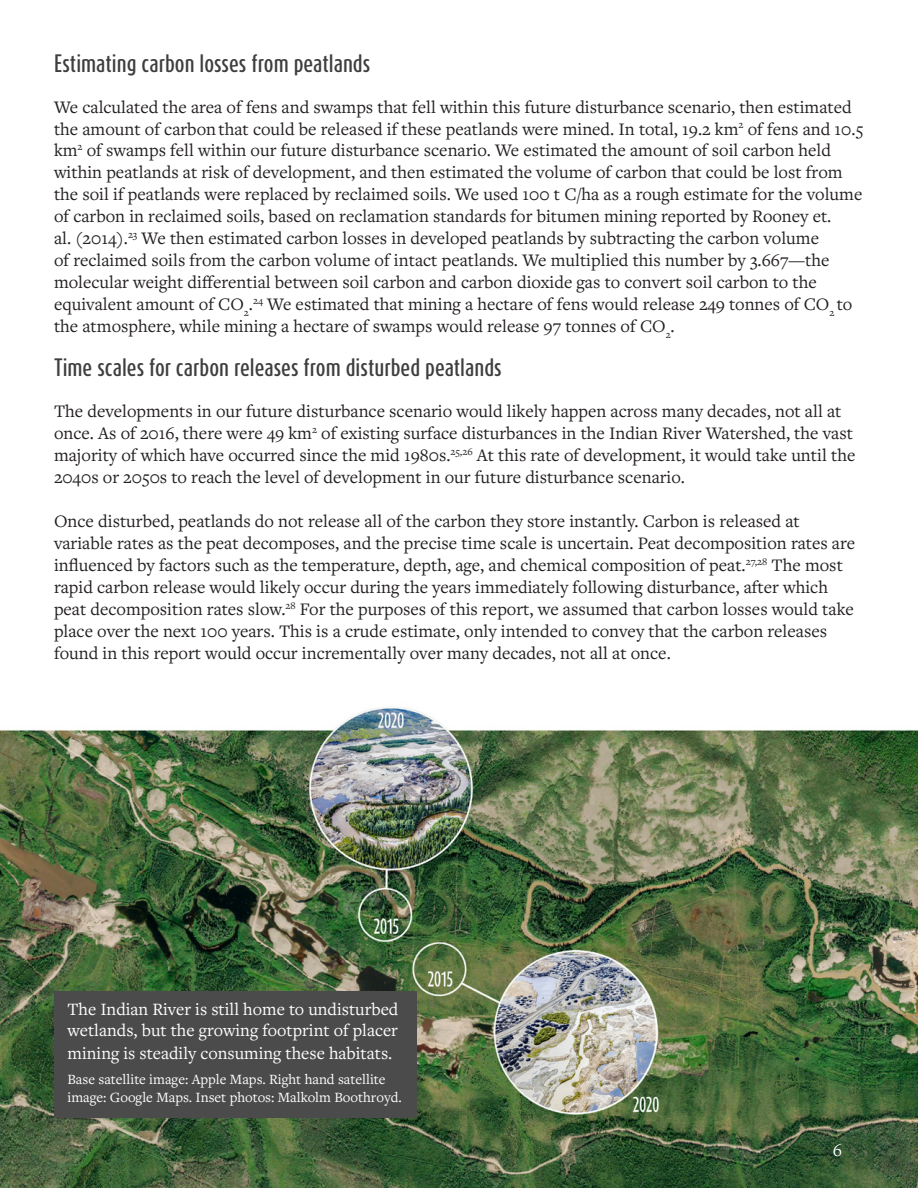
<style>
.page{position:relative;width:918px;height:1188px;background:#fff}
.page>*{position:absolute;margin:0;border:0;box-sizing:border-box;transform-origin:0 0}
.Subheading{font:500 21px "Dax Compact Pro";color:#3e3e3f}
.t1{font:18.75px "Freight Text Pro";color:#fff}
.Unjustified{font:18.3px/21.9px "Freight Text Pro";color:#231f20}
.t2{font:18px/22px "Freight Text Pro";color:#fff;text-align:justify}
.t3{font:14.7px/17.7px "Freight Text Pro";color:#fff}
</style>
<div class="page">
<img style="left:0;top:707px;width:918px;height:481px">
<div style="left:54px;top:991px;width:363px;height:127px;background:#4b4b4b"></div>
<p class="Subheading" style="left:54px;top:49px;width:318px">Estimating carbon losses from peatlands</p>
<p class="Unjustified" style="left:54px;top:95px;width:811px">We calculated the area of fens and swamps that fell within this future disturbance scenario, then estimated the amount of carbonthat could be released if these peatlands were mined. In total, 19.2 km<sup>2</sup> of fens and 10.5 km<sup>2</sup> of swamps fell within our future disturbance scenario. We estimated the amount of soil carbon held within peatlands at risk of development, and then estimated the volume of carbon that could be lost from the soil if peatlands were replaced by reclaimed soils. We used 100 t C/ha as a rough estimate for the volume of carbon in reclaimed soils, based on reclamation standards for bitumen mining reported by Rooney et.<br>al. (2014).<sup>23</sup> We then estimated carbon losses in developed peatlands by subtracting the carbon volume<br>of reclaimed soils from the carbon volume of intact peatlands. We multiplied this number by 3.667—the molecular weight differential between soil carbon and carbon dioxide gas to convert soil carbon to the equivalent amount of CO<sub>2</sub>.<sup>24</sup> We estimated that mining a hectare of fens would release 249 tonnes of CO<sub>2</sub> to the atmosphere, while mining a hectare of swamps would release 97 tonnes of CO<sub>2</sub>.</p>
<p class="Subheading" style="left:54px;top:354px;width:449px">Time scales for carbon releases from disturbed peatlands</p>
<p class="Unjustified" style="left:54px;top:400px;width:803px">The developments in our future disturbance scenario would likely happen across many decades, not all at once. As of 2016, there were 49 km<sup>2</sup> of existing surface disturbances in the Indian River Watershed, the vast majority of which have occurred since the mid 1980s.<sup>25,26</sup> At this rate of development, it would take until the 2040s or 2050s to reach the level of development in our future disturbance scenario.</p>
<p class="Unjustified" style="left:54px;top:510px;width:803px">Once disturbed, peatlands do not release all of the carbon they store instantly. Carbon is released at variable rates as the peat decomposes, and the precise time scale is uncertain. Peat decomposition rates are influenced by factors such as the temperature, depth, age, and chemical composition of peat.<sup>27,28</sup> The most rapid carbon release would likely occur during the years immediately following disturbance, after which peat decomposition rates slow.<sup>28</sup> For the purposes of this report, we assumed that carbon losses would take place over the next 100 years. This is a crude estimate, only intended to convey that the carbon releases found in this report would occur incrementally over many decades, not all at once.</p>
<p class="t2" style="left:68px;top:997px;width:332px">The Indian River is still home to undisturbed wetlands, but the growing footprint of placer mining is steadily consuming these habitats.</p>
<p class="t3" style="left:68px;top:1070px;width:336px">Base satellite image: Apple Maps. Right hand satellite image: Google Maps. Inset photos: Malkolm Boothroyd.</p>
<p class="t1" style="left:833px;top:1137px;width:11px">6</p>
</div>
